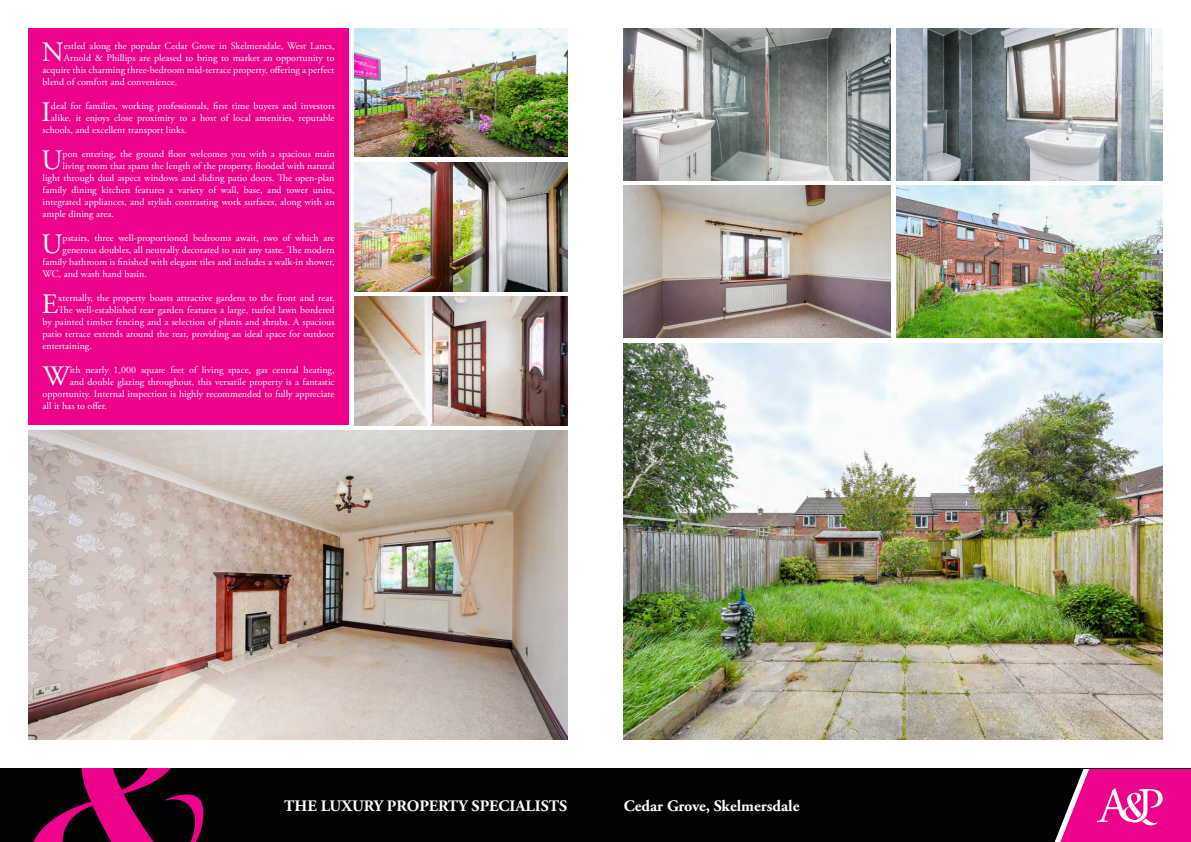
<style>
.page{position:relative;width:1191px;height:842px;background:#fff}
.page>*{position:absolute;margin:0;border:0;box-sizing:border-box;transform-origin:0 0}
.t1{font:28.1px "Adobe Garamond Pro";color:#fff}
.t2{font:700 16px "Adobe Garamond Pro";color:#fff}
.t3{font:10px "Adobe Garamond Pro";color:#fff}
</style>
<div class="page">
<div style="left:0;top:769px;width:1191px;height:73px;background:#010203"></div>
<svg style="left:33px;top:769px;width:171px;height:73px"></svg>
<svg style="left:1054px;top:769px;width:137px;height:73px;background:#d51e89"></svg>
<img style="left:28px;top:431px;width:539px;height:309px">
<div style="left:28px;top:28px;width:321px;height:397px;background:#ed028c"></div>
<img style="left:624px;top:343px;width:538px;height:397px">
<img style="left:896px;top:186px;width:266px;height:151px">
<img style="left:624px;top:186px;width:266px;height:151px">
<img style="left:896px;top:28px;width:266px;height:152px">
<img style="left:624px;top:28px;width:266px;height:152px">
<img style="left:354px;top:297px;width:213px;height:128px">
<img style="left:354px;top:163px;width:213px;height:128px">
<img style="left:354px;top:28px;width:213px;height:129px">
<p class="t1" style="left:42px;top:35px;width:24px">N</p>
<p class="t3" style="left:64px;top:40px;width:272px">estled along the popular Cedar Grove in Skelmersdale, West Lancs,</p>
<p class="t3" style="left:64px;top:52px;width:272px">Arnold &amp; Phillips are pleased to bring to market an opportunity to</p>
<p class="t3" style="left:43px;top:64px;width:293px">acquire this charming three-bedroom mid-terrace property, offering a perfect</p>
<p class="t3" style="left:43px;top:76px;width:136px">blend of comfort and convenience.</p>
<p class="t1" style="left:41px;top:95px;width:11px">I</p>
<p class="t3" style="left:51px;top:100px;width:285px">deal for families, working professionals, first time buyers and investors</p>
<p class="t3" style="left:51px;top:112px;width:285px">alike, it enjoys close proximity to a host of local amenities, reputable</p>
<p class="t3" style="left:43px;top:124px;width:146px">schools, and excellent transport links.</p>
<p class="t1" style="left:42px;top:143px;width:22px">U</p>
<p class="t3" style="left:63px;top:148px;width:273px">pon entering, the ground floor welcomes you with a spacious main</p>
<p class="t3" style="left:63px;top:160px;width:273px">living room that spans the length of the property, flooded with natural</p>
<p class="t3" style="left:43px;top:172px;width:293px">light through dual aspect windows and sliding patio doors. The open-plan</p>
<p class="t3" style="left:43px;top:184px;width:293px">family dining kitchen features a variety of wall, base, and tower units,</p>
<p class="t3" style="left:43px;top:196px;width:293px">integrated appliances, and stylish contrasting work surfaces, along with an</p>
<p class="t3" style="left:43px;top:208px;width:73px">ample dining area.</p>
<p class="t1" style="left:42px;top:227px;width:22px">U</p>
<p class="t3" style="left:63px;top:232px;width:273px">pstairs, three well-proportioned bedrooms await, two of which are</p>
<p class="t3" style="left:63px;top:244px;width:273px">generous doubles, all neutrally decorated to suit any taste. The modern</p>
<p class="t3" style="left:43px;top:256px;width:293px">family bathroom is finished with elegant tiles and includes a walk-in shower,</p>
<p class="t3" style="left:43px;top:268px;width:106px">WC, and wash hand basin.</p>
<p class="t1" style="left:42px;top:287px;width:18px">E</p>
<p class="t3" style="left:58px;top:292px;width:278px">xternally, the property boasts attractive gardens to the front and rear.</p>
<p class="t3" style="left:58px;top:304px;width:278px">The well-established rear garden features a large, turfed lawn bordered</p>
<p class="t3" style="left:43px;top:316px;width:293px">by painted timber fencing and a selection of plants and shrubs. A spacious</p>
<p class="t3" style="left:43px;top:328px;width:293px">patio terrace extends around the rear, providing an ideal space for outdoor</p>
<p class="t3" style="left:43px;top:340px;width:51px">entertaining.</p>
<p class="t1" style="left:43px;top:359px;width:28px">W</p>
<p class="t3" style="left:70px;top:364px;width:266px">ith nearly 1,000 square feet of living space, gas central heating,</p>
<p class="t3" style="left:70px;top:376px;width:266px">and double glazing throughout, this versatile property is a fantastic</p>
<p class="t3" style="left:43px;top:388px;width:293px">opportunity. Internal inspection is highly recommended to fully appreciate</p>
<p class="t3" style="left:43px;top:400px;width:66px">all it has to offer.</p>
<p class="t2" style="left:284px;top:797px;width:284px">THE LUXURY PROPERTY SPECIALISTS</p>
<p class="t2" style="left:624px;top:797px;width:177px">Cedar Grove, Skelmersdale</p>
</div>
